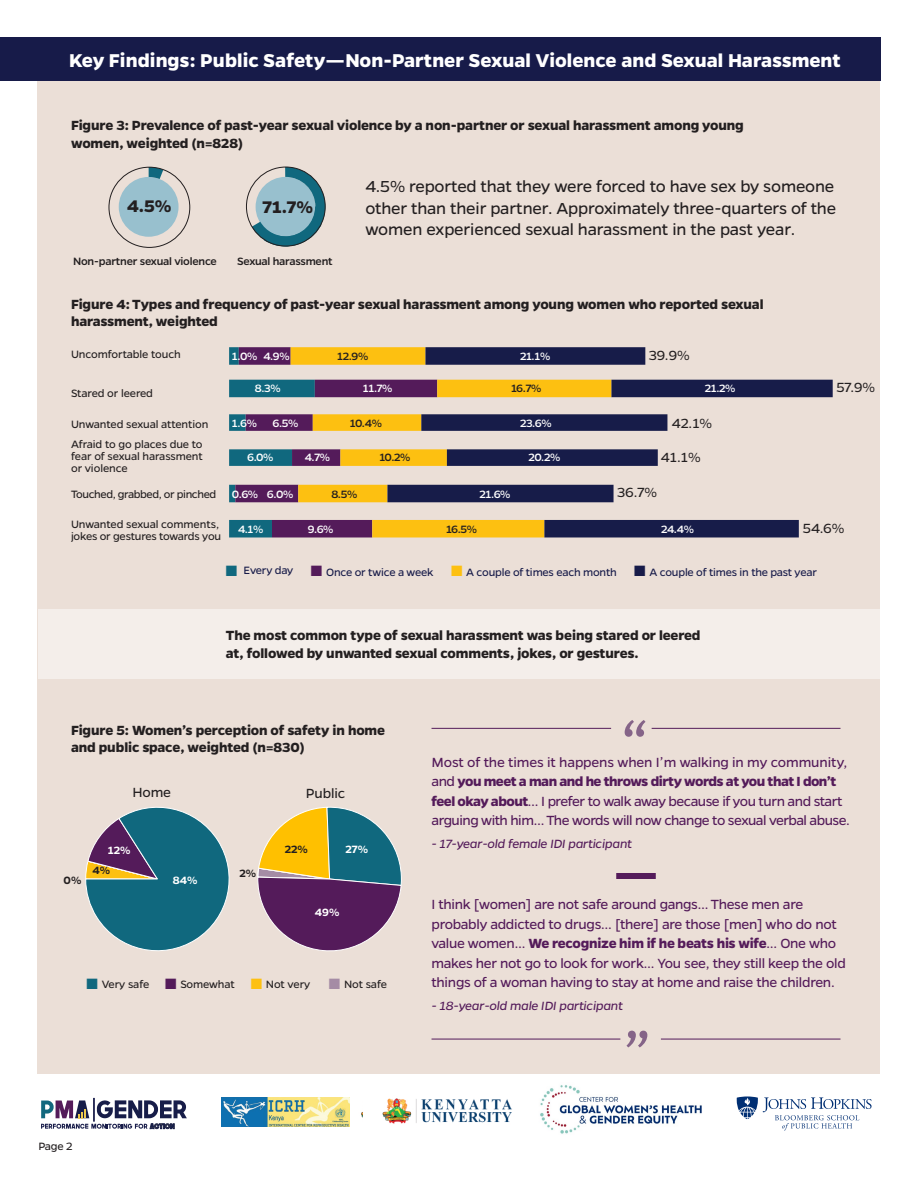
<style>
.page{position:relative;width:918px;height:1188px;background:#fff}
.page>*{position:absolute;margin:0;border:0;box-sizing:border-box;transform-origin:0 0}
.t1{font:700 21px "Gentona";color:#fff}
.t2{font:700 19.05px "Gentona";color:#231f20}
.t3{font:18px/21.6px "Gentona";letter-spacing:-.01em;color:#231f20;text-align:justify}
.t4{font:15px/19.5px "Gentona";letter-spacing:-.02em;color:#541b5a}
.t5{font:700 15px/18px "Gentona";letter-spacing:-.01em;color:#231f20}
.t6{font:15px "Gentona";letter-spacing:-.005em;color:#231f20}
.t7{font:italic 13.5px "Gentona";letter-spacing:-.02em;color:#541b5a}
.t8{font:12px/12px "Gentona";letter-spacing:-.01em;color:#231f20}
.t9{font:500 12px "Gentona";letter-spacing:-.025em;color:#fff}
.t10{font:12px "Gentona";letter-spacing:-.02em;color:#171b49}
.t11{font:500 12px "Gentona";letter-spacing:-.02em;color:#231f20}
.t12{font:12px "Gentona";letter-spacing:-.035em;color:#231f20}
.t13{font:600 12px "Gentona";color:#fff}
.t14{font:600 12px "Gentona";color:#231f20}
.s1{color:#10687e}
.s2{color:#541b5a}
.s3{color:#fdc011}
.s4{color:#a58ca5}
.s5{font-weight:700}
</style>
<div class="page">
<hr style="left:93px;top:1098px;width:2px;height:24px;background:#171b49">
<svg style="left:41px;top:1100px;width:146px;height:29px"></svg>
<img style="left:540px;top:1085px;width:162px;height:49px">
<svg style="left:737px;top:1096px;width:135px;height:34px"></svg>
<img style="left:222px;top:1098px;width:128px;height:28px">
<img style="left:382px;top:1098px;width:130px;height:26px">
<div style="left:38px;top:81px;width:842px;height:993px;background:#ebdfd7"></div>
<div style="left:0;top:38px;width:880px;height:43px;background:#171b49"></div>
<svg style="left:229px;top:347px;width:62px;height:190px"></svg>
<svg style="left:291px;top:347px;width:96px;height:190px"></svg>
<svg style="left:387px;top:347px;width:446px;height:190px"></svg>
<svg style="left:85px;top:807px;width:145px;height:144px"></svg>
<svg style="left:257px;top:806px;width:145px;height:146px"></svg>
<svg style="left:625px;top:720px;width:21px;height:17px"></svg>
<hr style="left:432px;top:728px;width:179px;height:1px;background:#541b5a">
<hr style="left:652px;top:728px;width:189px;height:1px;background:#541b5a">
<div style="left:616px;top:873px;width:40px;height:6px;background:#541b5a"></div>
<div style="left:119px;top:177px;width:60px;height:60px;background:#98c0ce;border-radius:50%"></div>
<svg style="left:149px;top:167px;width:14px;height:12px"></svg>
<div style="left:109px;top:167px;width:81px;height:81px;border:1px solid #231f20;border-radius:50%"></div>
<svg style="left:252px;top:167px;width:73px;height:80px"></svg>
<div style="left:246px;top:167px;width:80px;height:79px;border:1px solid #231f20;border-radius:50%"></div>
<svg style="left:626px;top:1031px;width:21px;height:16px"></svg>
<hr style="left:661px;top:1039px;width:180px;height:1px;background:#541b5a">
<hr style="left:432px;top:1039px;width:188px;height:1px;background:#541b5a">
<div style="left:38px;top:609px;width:845px;height:70px;background:#f4eeea"></div>
<h1 class="t1" style="left:69px;top:48px;width:773px">Key Findings: Public Safety—Non-Partner Sexual Violence and Sexual Harassment</h1>
<p class="t5" style="left:71px;top:116px;width:674px">Figure 3: Prevalence of past-year sexual violence by a non-partner or sexual harassment among young women, weighted (n=828)</p>
<p class="t3" style="left:365px;top:176px;width:472px">4.5% reported that they were forced to have sex by someone other than their partner. Approximately three-quarters of the women experienced sexual harassment in the past year.</p>
<p class="t2" style="left:127px;top:195px;width:46px">4.5%</p>
<p class="t2" style="left:263px;top:196px;width:52px">71.7%</p>
<p class="t11" style="left:73px;top:254px;width:145px">Non-partner sexual violence</p>
<p class="t11" style="left:237px;top:254px;width:97px">Sexual harassment</p>
<p class="t5" style="left:71px;top:296px;width:694px;line-height:16.5px">Figure 4: Types and frequency of past-year sexual harassment among young women who reported sexual harassment, weighted</p>
<p class="t8" style="left:71px;top:348px;width:111px">Uncomfortable touch</p>
<p class="t9" style="left:232px;top:349px;width:59px">1.0% 4.9%</p>
<p class="t11" style="left:337px;top:349px;width:33px">12.9%</p>
<p class="t9" style="left:520px;top:349px;width:32px">21.1%</p>
<p class="t9" style="left:255px;top:381px;width:27px">8.3%</p>
<p class="t9" style="left:363px;top:381px;width:31px">11.7%</p>
<p class="t11" style="left:511px;top:381px;width:32px">16.7%</p>
<p class="t9" style="left:705px;top:381px;width:32px">21.2%</p>
<p class="t9" style="left:232px;top:417px;width:26px">1.6%</p>
<p class="t9" style="left:272px;top:417px;width:27px">6.5%</p>
<p class="t11" style="left:350px;top:417px;width:34px">10.4%</p>
<p class="t9" style="left:520px;top:417px;width:33px">23.6%</p>
<p class="t9" style="left:247px;top:450px;width:28px">6.0%</p>
<p class="t9" style="left:305px;top:450px;width:27px">4.7%</p>
<p class="t11" style="left:379px;top:450px;width:33px">10.2%</p>
<p class="t9" style="left:528px;top:450px;width:33px">20.2%</p>
<p class="t9" style="left:232px;top:488px;width:63px">0.6% 6.0%</p>
<p class="t11" style="left:331px;top:488px;width:27px">8.5%</p>
<p class="t9" style="left:480px;top:488px;width:32px">21.6%</p>
<p class="t9" style="left:238px;top:523px;width:27px">4.1%</p>
<p class="t9" style="left:308px;top:523px;width:27px">9.6%</p>
<p class="t11" style="left:446px;top:523px;width:33px">16.5%</p>
<p class="t9" style="left:661px;top:523px;width:34px">24.4%</p>
<p class="t10" style="left:226px;top:565px;width:593px"><span class="s1">■</span> Every day <span class="s2">■</span> Once or twice a week <span class="s3">■</span> A couple of times each month ■ A couple of times in the past year</p>
<p class="t6" style="left:649px;top:346px;width:43px">39.9%</p>
<p class="t6" style="left:837px;top:379px;width:40px">57.9%</p>
<p class="t8" style="left:71px;top:387px;width:83px">Stared or leered</p>
<p class="t6" style="left:672px;top:415px;width:42px">42.1%</p>
<p class="t6" style="left:661px;top:449px;width:41px">41.1%</p>
<p class="t8" style="left:71px;top:418px;width:139px">Unwanted sexual attention</p>
<p class="t8" style="left:71px;top:438px;width:133px;text-align:justify">Afraid to go places due to fear of sexual harassment or violence</p>
<p class="t6" style="left:617px;top:484px;width:41px">36.7%</p>
<p class="t12" style="left:71px;top:488px;width:147px">Touched, grabbed, or pinched</p>
<p class="t8" style="left:71px;top:518px;width:152px">Unwanted sexual comments, jokes or gestures towards you</p>
<p class="t6" style="left:803px;top:520px;width:43px">54.6%</p>
<p class="t5" style="left:226px;top:626px;width:476px">The most common type of sexual harassment was being stared or leered at, followed by unwanted sexual comments, jokes, or gestures.</p>
<p class="t5" style="left:71px;top:722px;width:316px;line-height:16.5px">Figure 5: Women’s perception of safety in home and public space, weighted (n=830)</p>
<p class="t6" style="left:132px;top:784px;width:40px">Home</p>
<p class="t14" style="left:64px;top:873px;width:19px">0%</p>
<p class="t13" style="left:108px;top:843px;width:24px">12%</p>
<p class="t14" style="left:92px;top:864px;width:19px">4%</p>
<p class="t13" style="left:173px;top:874px;width:26px">84%</p>
<p class="t14" style="left:240px;top:867px;width:18px">2%</p>
<p class="t6" style="left:306px;top:785px;width:41px">Public</p>
<p class="t14" style="left:285px;top:843px;width:25px">22%</p>
<p class="t13" style="left:345px;top:843px;width:24px">27%</p>
<p class="t13" style="left:315px;top:906px;width:26px">49%</p>
<p class="t8" style="left:87px;top:978px;width:302px"><span class="s1">■</span> Very safe <span class="s2">■</span> Somewhat <span class="s3">■</span> Not very <span class="s4">■</span> Not safe</p>
<p class="t4" style="left:432px;top:752px;width:420px">Most of the times it happens when I’m walking in my community, and <span class="s5">you meet a man and he throws dirty words at you that I don’t feel okay about</span>… I prefer to walk away because if you turn and start arguing with him… The words will now change to sexual verbal abuse.</p>
<p class="t7" style="left:432px;top:836px;width:202px">- 17-year-old female IDI participant</p>
<p class="t4" style="left:432px;top:895px;width:416px">I think [women] are not safe around gangs… These men are probably addicted to drugs… [there] are those [men] who do not value women… <span class="s5">We recognize him if he beats his wife</span>… One who makes her not go to look for work… You see, they still keep the old things of a woman having to stay at home and raise the children.</p>
<p class="t7" style="left:432px;top:998px;width:193px">- 18-year-old male IDI participant</p>
<p class="t8" style="left:38px;top:1141px;width:36px">Page 2</p>
</div>
